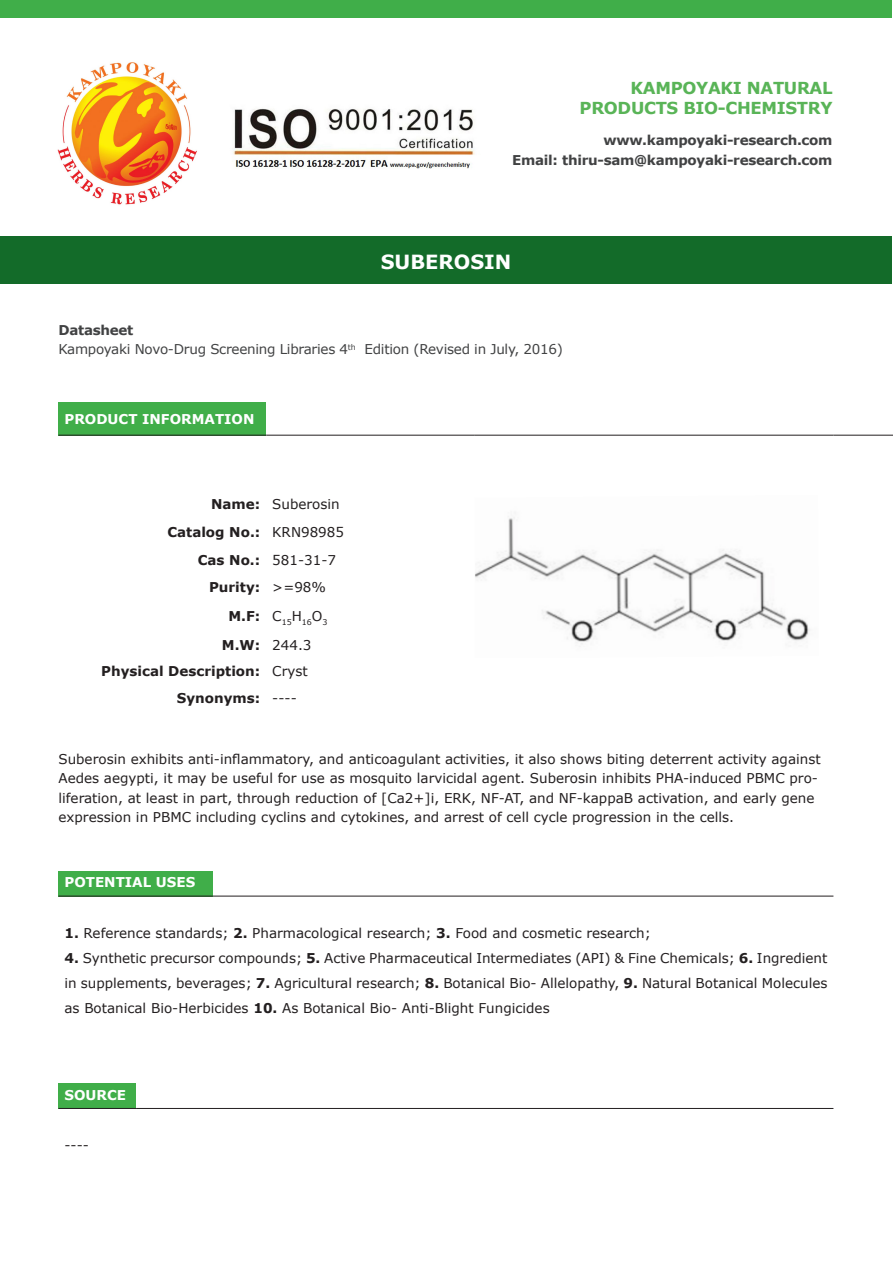
<style>
.page{position:relative;width:893px;height:1263px;background:#fff}
.page>*{position:absolute;margin:0;border:0;box-sizing:border-box;transform-origin:0 0}
.t1{font:700 19.5px "Verdana";color:#fff}
.t2{font:700 16.5px "Verdana";letter-spacing:-.02em;color:#59b457}
.t3{font:13.5px/19.2px "Verdana";color:#231f20}
.t4{font:700 13.5px "Verdana";letter-spacing:-.02em;color:#414243}
.t5{font:700 13.5px "Verdana";color:#231f20}
.t6{font:13.5px "Verdana";letter-spacing:-.02em;color:#414243}
.t7{font:700 13.5px "Verdana";color:#fff}
.t8{font:7.8px "Verdana";color:#231f20}
.s1{font-weight:700}
</style>
<div class="page">
<img style="left:232px;top:108px;width:243px;height:61px">
<img style="left:57px;top:62px;width:140px;height:143px">
<div style="left:0;top:0;width:892px;height:17px;background:#40ae49"></div>
<div style="left:0;top:236px;width:891px;height:47px;background:#136b29"></div>
<div style="left:58px;top:402px;width:208px;height:33px;background:#40ae49"></div>
<hr style="left:58px;top:435px;width:208px;height:1px;background:#231f20">
<hr style="left:266px;top:435px;width:209px;height:1px;background:#231f20">
<hr style="left:475px;top:435px;width:358px;height:1px;background:#231f20">
<hr style="left:833px;top:435px;width:60px;height:1px;background:#231f20">
<img style="left:475px;top:517px;width:335px;height:127px">
<div style="left:58px;top:871px;width:155px;height:25px;background:#40ae49"></div>
<hr style="left:58px;top:896px;width:155px;height:1px;background:#231f20">
<hr style="left:213px;top:896px;width:620px;height:1px;background:#231f20">
<div style="left:58px;top:1083px;width:78px;height:25px;background:#40ae49"></div>
<hr style="left:58px;top:1108px;width:78px;height:1px;background:#231f20">
<hr style="left:136px;top:1108px;width:697px;height:1px;background:#231f20">
<p class="t2" style="left:631px;top:78px;width:203px">KAMPOYAKI NATURAL</p>
<p class="t2" style="left:580px;top:97px;width:254px">PRODUCTS BIO-CHEMISTRY</p>
<p class="t4" style="left:603px;top:132px;width:231px">www.kampoyaki-research.com</p>
<p class="t4" style="left:512px;top:151px;width:322px">Email: thiru-sam@kampoyaki-research.com</p>
<p class="t1" style="left:381px;top:249px;width:132px">SUBEROSIN</p>
<p class="t4" style="left:58px;top:321px;width:76px">Datasheet</p>
<p class="t6" style="left:58px;top:341px;width:506px">Kampoyaki Novo-Drug Screening Libraries 4<sup>th</sup> Edition (Revised in July, 2016)</p>
<p class="t7" style="left:64px;top:410px;width:192px">PRODUCT INFORMATION</p>
<p class="t5" style="left:211px;top:495px;width:51px">Name:</p>
<p class="t3" style="left:272px;top:495px;width:69px">Suberosin</p>
<p class="t5" style="left:167px;top:523px;width:94px">Catalog No.:</p>
<p class="t3" style="left:272px;top:523px;width:73px">KRN98985</p>
<p class="t5" style="left:198px;top:551px;width:64px">Cas No.:</p>
<p class="t3" style="left:272px;top:550px;width:65px">581-31-7</p>
<p class="t5" style="left:209px;top:578px;width:53px">Purity:</p>
<p class="t3" style="left:272px;top:578px;width:55px">&gt;=98%</p>
<p class="t5" style="left:228px;top:607px;width:33px">M.F:</p>
<p class="t8" style="left:272px;top:618px;width:57px"><sup>C</sup>15<sup>H</sup>16<sup>O</sup>3</p>
<p class="t5" style="left:222px;top:636px;width:40px">M.W:</p>
<p class="t3" style="left:272px;top:635px;width:41px">244.3</p>
<p class="t5" style="left:101px;top:662px;width:161px">Physical Description:</p>
<p class="t3" style="left:272px;top:661px;width:37px">Cryst</p>
<p class="t5" style="left:177px;top:689px;width:85px">Synonyms:</p>
<p class="t3" style="left:272px;top:689px;width:26px">----</p>
<p class="t3" style="left:58px;top:750px;width:764px">Suberosin exhibits anti-inflammatory, and anticoagulant activities, it also shows biting deterrent activity against Aedes aegypti, it may be useful for use as mosquito larvicidal agent. Suberosin inhibits PHA-induced PBMC pro&shy;liferation, at least in part, through reduction of [Ca2+]i, ERK, NF-AT, and NF-kappaB activation, and early gene expression in PBMC including cyclins and cytokines, and arrest of cell cycle progression in the cells.</p>
<p class="t7" style="left:64px;top:874px;width:132px">POTENTIAL USES</p>
<p class="t3" style="left:64px;top:923px;width:588px"><span class="s1">1.</span> Reference standards; <span class="s1">2.</span> Pharmacological research; <span class="s1">3.</span> Food and cosmetic research;</p>
<p class="t3" style="left:64px;top:945px;width:764px;line-height:25.2px;text-align:justify"><span class="s1">4.</span> Synthetic precursor compounds; <span class="s1">5.</span> Active Pharmaceutical Intermediates (API) &amp; Fine Chemicals; <span class="s1">6.</span> Ingredient in supplements, beverages; <span class="s1">7.</span> Agricultural research; <span class="s1">8.</span> Botanical Bio- Allelopathy, <span class="s1">9.</span> Natural Botanical Molecules as Botanical Bio-Herbicides <span class="s1">10.</span> As Botanical Bio- Anti-Blight Fungicides</p>
<p class="t7" style="left:64px;top:1086px;width:63px">SOURCE</p>
<p class="t3" style="left:64px;top:1135px;width:26px">----</p>
</div>
